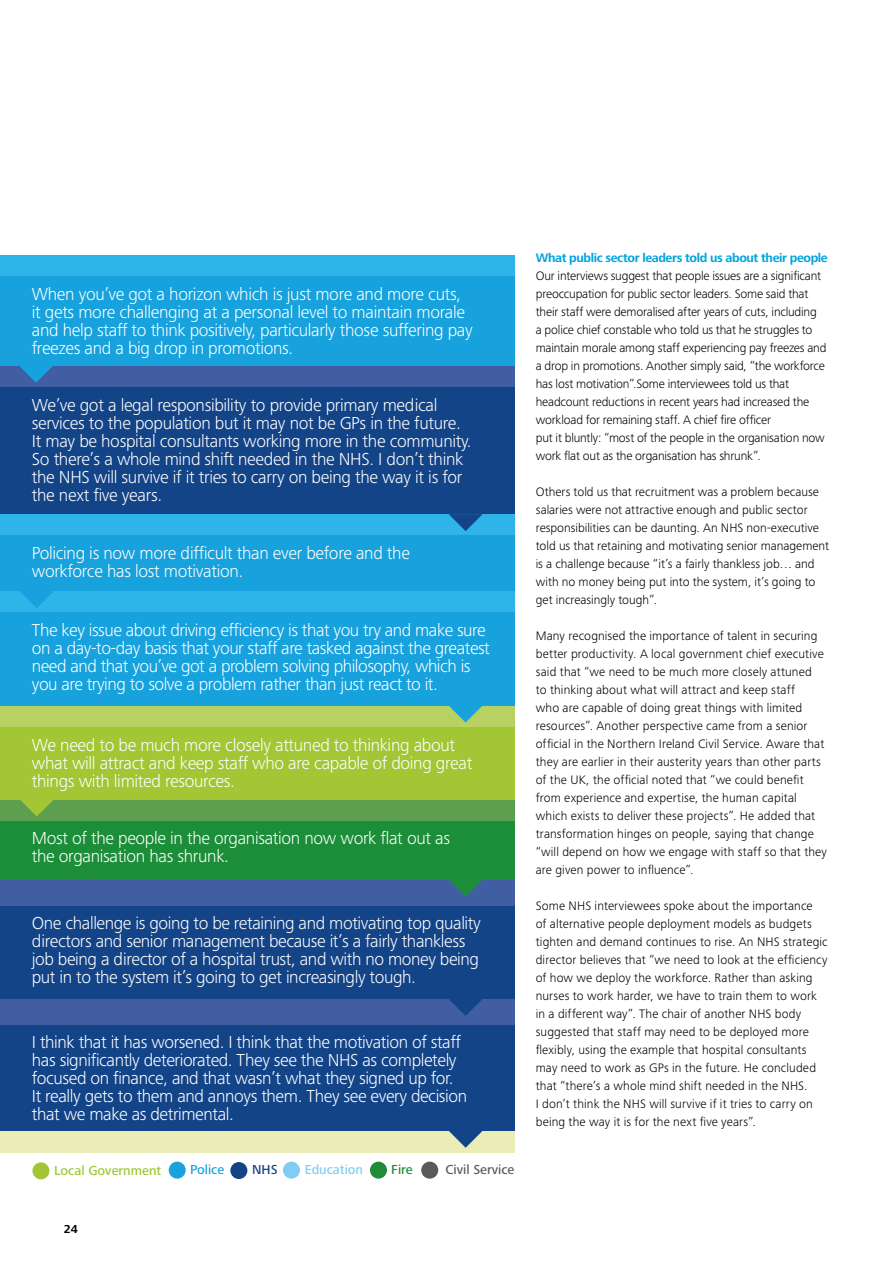
<style>
.page{position:relative;width:893px;height:1263px;background:#fff}
.page>*{position:absolute;margin:0;border:0;box-sizing:border-box;transform-origin:0 0}
.t1{font:300 18px/18px "Frutiger Next Pro";letter-spacing:-.02em;color:#fff}
.t2{font:500 13.5px "Frutiger Next Pro";color:#a1c634}
.t3{font:500 13.5px "Frutiger Next Pro";color:#5b595b}
.t4{font:500 13.5px "Frutiger Next Pro";color:#7ecef3}
.t5{font:500 13.5px "Frutiger Next Pro";color:#1aa2dc}
.t6{font:500 13.5px "Frutiger Next Pro";color:#1f8c37}
.t7{font:500 13.5px "Frutiger Next Pro";color:#154387}
.t8{font:300 12.75px/18px "Frutiger Next Pro";letter-spacing:.005em;color:#000}
.t9{font:300 12.75px/18px "Frutiger Next Pro";letter-spacing:-.015em;color:#000}
.t10{font:700 12.75px "Frutiger Next Pro";letter-spacing:-.03em;color:#00a3de}
.t11{font:700 12px "Frutiger Next Pro";color:#000}
</style>
<div class="page">
<div style="left:0;top:821px;width:514px;height:59px;background:#1c8d38"></div>
<div style="left:0;top:387px;width:514px;height:127px;background:#144488"></div>
<div style="left:0;top:255px;width:514px;height:21px;background:#2fb4e9"></div>
<div style="left:0;top:366px;width:514px;height:21px;background:#425ea2"></div>
<div style="left:0;top:276px;width:514px;height:90px;background:#17a2dd"></div>
<svg style="left:19px;top:366px;width:34px;height:17px"></svg>
<div style="left:0;top:514px;width:514px;height:22px;background:#2fb4e9"></div>
<svg style="left:449px;top:514px;width:34px;height:17px"></svg>
<div style="left:0;top:536px;width:514px;height:55px;background:#17a2dd"></div>
<div style="left:0;top:591px;width:514px;height:21px;background:#2fb4e9"></div>
<svg style="left:20px;top:591px;width:33px;height:17px"></svg>
<div style="left:0;top:612px;width:514px;height:94px;background:#17a2dd"></div>
<div style="left:0;top:706px;width:514px;height:21px;background:#b7d163"></div>
<svg style="left:449px;top:706px;width:33px;height:16px"></svg>
<div style="left:0;top:799px;width:514px;height:22px;background:#5b9f4f"></div>
<div style="left:0;top:906px;width:514px;height:93px;background:#144488"></div>
<div style="left:0;top:1025px;width:514px;height:106px;background:#144488"></div>
<div style="left:0;top:880px;width:514px;height:26px;background:#425ea2"></div>
<div style="left:0;top:999px;width:514px;height:26px;background:#425ea2"></div>
<div style="left:0;top:1131px;width:514px;height:21px;background:#eaeeb6"></div>
<div style="left:0;top:727px;width:514px;height:72px;background:#a2c634"></div>
<div style="left:169px;top:1161px;width:17px;height:18px;background:#1aa2dc;border-radius:50%"></div>
<div style="left:32px;top:1162px;width:17px;height:17px;background:#a1c634;border-radius:50%"></div>
<div style="left:370px;top:1161px;width:17px;height:18px;background:#1f8c37;border-radius:50%"></div>
<div style="left:230px;top:1162px;width:17px;height:17px;background:#154387;border-radius:50%"></div>
<div style="left:421px;top:1161px;width:17px;height:18px;background:#5b595b;border-radius:50%"></div>
<div style="left:283px;top:1161px;width:17px;height:18px;background:#7ecef3;border-radius:50%"></div>
<svg style="left:20px;top:799px;width:34px;height:17px"></svg>
<svg style="left:449px;top:880px;width:34px;height:17px"></svg>
<svg style="left:449px;top:999px;width:33px;height:17px"></svg>
<svg style="left:449px;top:1131px;width:34px;height:17px"></svg>
<h1 class="t1" style="left:32px;top:285px;width:442px">When you’ve got a horizon which is just more and more cuts, it gets more challenging at a personal level to maintain morale and help staff to think positively, particularly those suffering pay freezes and a big drop in promotions.</h1>
<p class="t1" style="left:32px;top:396px;width:441px">We’ve got a legal responsibility to provide primary medical services to the population but it may not be GPs in the future.<br>It may be hospital consultants working more in the community.<br>So there’s a whole mind shift needed in the NHS. I don’t think the NHS will survive if it tries to carry on being the way it is for the next five years.</p>
<h1 class="t1" style="left:32px;top:544px;width:380px">Policing is now more difficult than ever before and the workforce has lost motivation.</h1>
<p class="t1" style="left:32px;top:621px;width:460px">The key issue about driving efficiency is that you try and make sure on a day-to-day basis that your staff are tasked against the greatest need and that you’ve got a problem solving philosophy, which is you are trying to solve a problem rather than just react to it.</p>
<h1 class="t1" style="left:32px;top:736px;width:442px">We need to be much more closely attuned to thinking about what will attract and keep staff who are capable of doing great things with limited resources.</h1>
<h1 class="t1" style="left:32px;top:829px;width:420px">Most of the people in the organisation now work flat out as the organisation has shrunk.</h1>
<p class="t1" style="left:32px;top:914px;width:450px">One challenge is going to be retaining and motivating top quality directors and senior management because it’s a fairly thankless job being a director of a hospital trust, and with no money being put in to the system it’s going to get increasingly tough.</p>
<p class="t1" style="left:32px;top:1033px;width:437px">I think that it has worsened. I think that the motivation of staff has significantly deteriorated. They see the NHS as completely focused on finance, and that wasn’t what they signed up for.<br>It really gets to them and annoys them. They see every decision that we make as detrimental.</p>
<p class="t2" style="left:54px;top:1162px;width:109px">Local Government</p>
<p class="t5" style="left:190px;top:1161px;width:36px">Police</p>
<p class="t7" style="left:252px;top:1162px;width:27px">NHS</p>
<p class="t4" style="left:305px;top:1161px;width:60px">Education</p>
<p class="t6" style="left:391px;top:1161px;width:23px">Fire</p>
<p class="t3" style="left:446px;top:1161px;width:70px">Civil Service</p>
<p class="t11" style="left:64px;top:1222px;width:16px">24</p>
<p class="t10" style="left:536px;top:251px;width:293px">What public sector leaders told us about their people</p>
<p class="t9" style="left:536px;top:267px;width:292px">Our interviews suggest that people issues are a significant preoccupation for public sector leaders. Some said that their staff were demoralised after years of cuts, including<br>a police chief constable who told us that he struggles to maintain morale among staff experiencing pay freezes and a drop in promotions. Another simply said, “the workforce has lost motivation”.Some interviewees told us that headcount reductions in recent years had increased the workload for remaining staff. A chief fire officer<br>put it bluntly: “most of the people in the organisation now work flat out as the organisation has shrunk”.</p>
<p class="t8" style="left:536px;top:483px;width:295px">Others told us that recruitment was a problem because salaries were not attractive enough and public sector responsibilities can be daunting. An NHS non-executive told us that retaining and motivating senior management is a challenge because “it’s a fairly thankless job… and with no money being put into the system, it’s going to get increasingly tough”.</p>
<p class="t8" style="left:536px;top:627px;width:293px">Many recognised the importance of talent in securing better productivity. A local government chief executive said that “we need to be much more closely attuned<br>to thinking about what will attract and keep staff<br>who are capable of doing great things with limited resources”. Another perspective came from a senior official in the Northern Ireland Civil Service. Aware that they are earlier in their austerity years than other parts of the UK, the official noted that “we could benefit from experience and expertise, the human capital which exists to deliver these projects”. He added that transformation hinges on people, saying that change “will depend on how we engage with staff so that they are given power to influence”.</p>
<p class="t8" style="left:536px;top:897px;width:294px">Some NHS interviewees spoke about the importance<br>of alternative people deployment models as budgets tighten and demand continues to rise. An NHS strategic director believes that “we need to look at the efficiency of how we deploy the workforce. Rather than asking nurses to work harder, we have to train them to work in a different way”. The chair of another NHS body suggested that staff may need to be deployed more flexibly, using the example that hospital consultants may need to work as GPs in the future. He concluded that “there’s a whole mind shift needed in the NHS.<br>I don’t think the NHS will survive if it tries to carry on being the way it is for the next five years”.</p>
</div>
